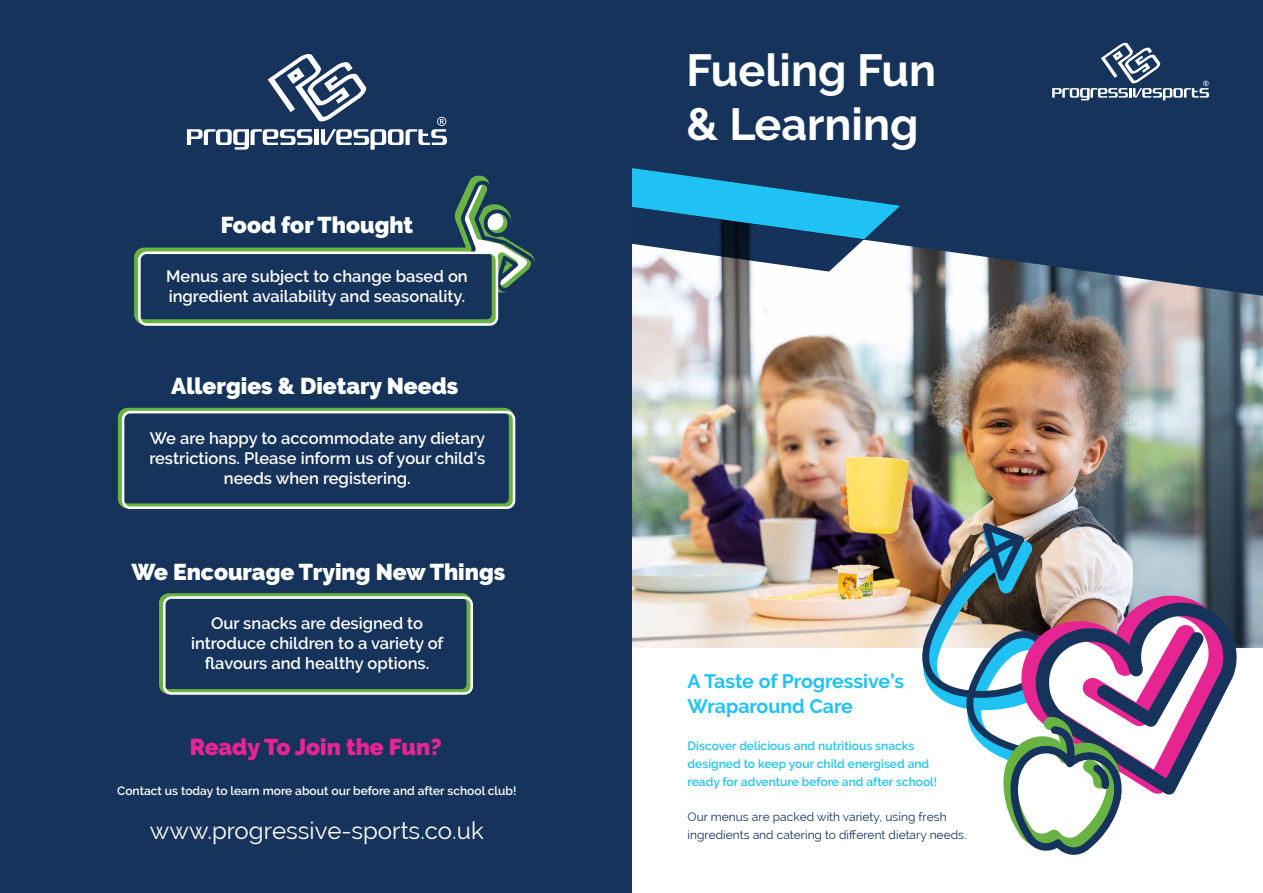
<style>
.page{position:relative;width:1263px;height:893px;background:#fff}
.page>*{position:absolute;margin:0;border:0;box-sizing:border-box;transform-origin:0 0}
.t1{font:700 44.85px/53.8px "Raleway";color:#fff}
.t2{font:24px "Raleway";color:#fff}
.t3{font:900 22.8px "Raleway";color:#fff}
.t4{font:900 22.8px "Raleway";color:#e62592}
.t5{font:700 19.5px/25px "Raleway";color:#1fc2f3}
.t6{font:600 16.5px/20.2px "Raleway";color:#fff;text-align:center}
.t7{font:600 12px/18px "Raleway";color:#1fc2f3}
.t8{font:12px/18px "Raleway";color:#16335b}
.t9{font:600 12px "Raleway";color:#fff}
</style>
<div class="page">
<img style="left:631px;top:296px;width:632px;height:352px">
<svg style="left:631px;top:0;width:632px;height:296px;background:#1f3a60"></svg>
<svg style="left:899px;top:513px;width:192px;height:78px"></svg>
<img style="left:895px;top:515px;width:185px;height:239px">
<svg style="left:1052px;top:43px;width:157px;height:57px;background:#3d5576"></svg>
<svg style="left:1016px;top:591px;width:226px;height:9px;background:#a197a1"></svg>
<svg style="left:995px;top:600px;width:251px;height:255px"></svg>
<div style="left:0;top:0;width:631px;height:893px;background:#16335b"></div>
<div style="left:159px;top:593px;width:313px;height:101px;border:5px solid #69b244;border-radius:7px"></div>
<div style="left:163px;top:596px;width:310px;height:99px;border:3px solid #fff;border-radius:7px"></div>
<div style="left:118px;top:408px;width:396px;height:100px;border:5px solid #69b244;border-radius:7px"></div>
<div style="left:122px;top:411px;width:393px;height:98px;border:3px solid #fff;border-radius:7px"></div>
<div style="left:134px;top:248px;width:363px;height:76px;border:5px solid #69b244;border-radius:7px"></div>
<svg style="left:455px;top:148px;width:445px;height:145px"></svg>
<div style="left:138px;top:252px;width:360px;height:74px;border:3px solid #fff;border-radius:7px"></div>
<svg style="left:187px;top:54px;width:260px;height:96px"></svg>
<h3 class="t3" style="left:221px;top:212px;width:194px">Food for Thought</h3>
<p class="t6" style="left:166px;top:266px;width:303px;text-align:left">Menus are subject to change based on ingredient availability and seasonality.</p>
<h3 class="t3" style="left:171px;top:372px;width:289px">Allergies &amp; Dietary Needs</h3>
<p class="t6" style="left:149px;top:428px;width:337px">We are happy to accommodate any dietary restrictions. Please inform us of your child’s needs when registering.</p>
<h3 class="t3" style="left:132px;top:558px;width:375px">We Encourage Trying New Things</h3>
<p class="t6" style="left:191px;top:613px;width:254px">Our snacks are designed to introduce children to a variety of flavours and healthy options.</p>
<h3 class="t4" style="left:190px;top:734px;width:254px">Ready To Join the Fun?</h3>
<p class="t9" style="left:117px;top:784px;width:401px">Contact us today to learn more about our before and after school club!</p>
<h2 class="t2" style="left:150px;top:816px;width:335px">www.progressive-sports.co.uk</h2>
<h1 class="t1" style="left:687px;top:43px;width:251px">Fueling Fun &amp; Learning</h1>
<p class="t5" style="left:688px;top:668px;width:218px">A Taste of Progressive’s<br>Wraparound Care</p>
<p class="t7" style="left:688px;top:737px;width:251px">Discover delicious and nutritious snacks designed to keep your child energised and ready for adventure before and after school!</p>
<p class="t8" style="left:688px;top:808px;width:280px">Our menus are packed with variety, using fresh ingredients and catering to different dietary needs.</p>
</div>
